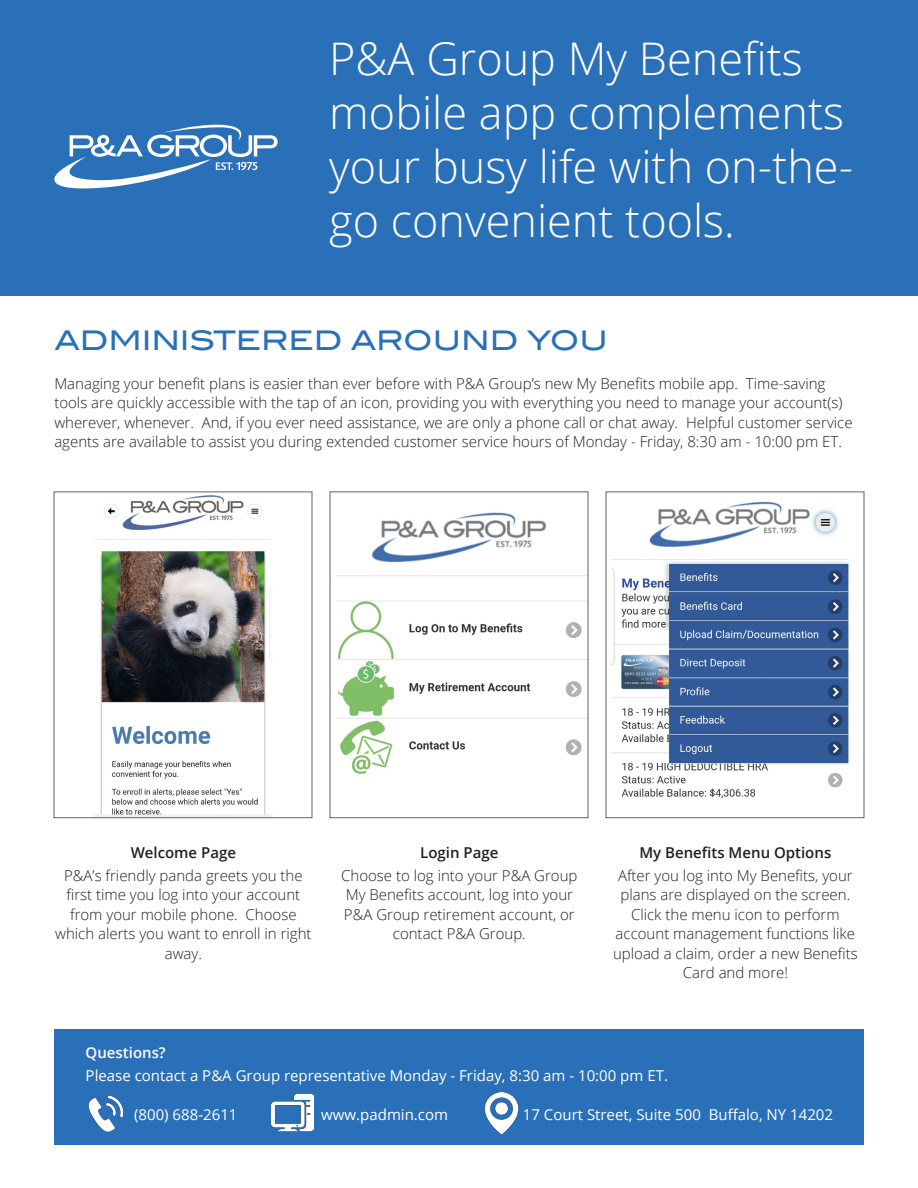
<style>
.page{position:relative;width:918px;height:1188px;background:#fff}
.page>*{position:absolute;margin:0;border:0;box-sizing:border-box;transform-origin:0 0}
.t1{font:300 45px/54px "Open Sans";color:#fff}
.t2{font:27px "Blair ITC Std";color:#2a70b8}
.t3{font:300 15px/19.5px "Open Sans";color:#231f20;text-align:center}
.t4{font:15px "Open Sans";color:#fff}
.t5{font:600 15px "Open Sans";color:#231f20}
.t6{font:600 15px "Open Sans";color:#fff}
</style>
<div class="page">
<div style="left:54px;top:1030px;width:810px;height:115px;background:#2a70b8"></div>
<img style="left:88px;top:1095px;width:36px;height:37px">
<img style="left:272px;top:1093px;width:41px;height:39px">
<div style="left:0;top:0;width:918px;height:295px;background:#2a70b8"></div>
<img style="left:94px;top:495px;width:178px;height:321px">
<div style="left:54px;top:491px;width:258px;height:327px;border:1px solid #5f6369"></div>
<img style="left:336px;top:512px;width:250px;height:262px">
<img style="left:612px;top:501px;width:237px;height:298px">
<div style="left:606px;top:491px;width:258px;height:327px;border:1px solid #5f6369"></div>
<img style="left:484px;top:1093px;width:35px;height:41px">
<svg style="left:54px;top:125px;width:224px;height:63px"></svg>
<p class="t1" style="left:329px;top:31px;width:525px">P&amp;A Group My Benefits mobile app complements your busy life with on-the&shy;go convenient tools.</p>
<p class="t2" style="left:54px;top:324px;width:555px">ADMINISTERED AROUND YOU</p>
<p class="t3" style="left:54px;top:373px;width:800px;text-align:left">Managing your benefit plans is easier than ever before with P&amp;A Group’s new My Benefits mobile app. Time-saving tools are quickly accessible with the tap of an icon, providing you with everything you need to manage your account(s) wherever, whenever. And, if you ever need assistance, we are only a phone call or chat away. Helpful customer service agents are available to assist you during extended customer service hours of Monday - Friday, 8:30 am - 10:00 pm ET.</p>
<p class="t5" style="left:131px;top:843px;width:107px">Welcome Page</p>
<p class="t3" style="left:55px;top:865px;width:258px">P&amp;A’s friendly panda greets you the first time you log into your account from your mobile phone. Choose which alerts you want to enroll in right away.</p>
<p class="t5" style="left:420px;top:843px;width:80px">Login Page</p>
<p class="t3" style="left:341px;top:865px;width:238px">Choose to log into your P&amp;A Group<br>My Benefits account, log into your<br>P&amp;A Group retirement account, or contact P&amp;A Group.</p>
<p class="t5" style="left:639px;top:843px;width:193px">My Benefits Menu Options</p>
<p class="t3" style="left:613px;top:865px;width:246px">After you log into My Benefits, your plans are displayed on the screen.<br>Click the menu icon to perform account management functions like upload a claim, order a new Benefits<br>Card and more!</p>
<p class="t6" style="left:86px;top:1043px;width:82px">Questions?</p>
<p class="t4" style="left:86px;top:1065px;width:584px">Please contact a P&amp;A Group representative Monday - Friday, 8:30 am - 10:00 pm ET.</p>
<p class="t4" style="left:134px;top:1104px;width:105px">(800) 688-2611</p>
<p class="t4" style="left:321px;top:1104px;width:128px">www.padmin.com</p>
<p class="t4" style="left:523px;top:1104px;width:312px">17 Court Street, Suite 500 Buffalo, NY 14202</p>
</div>
